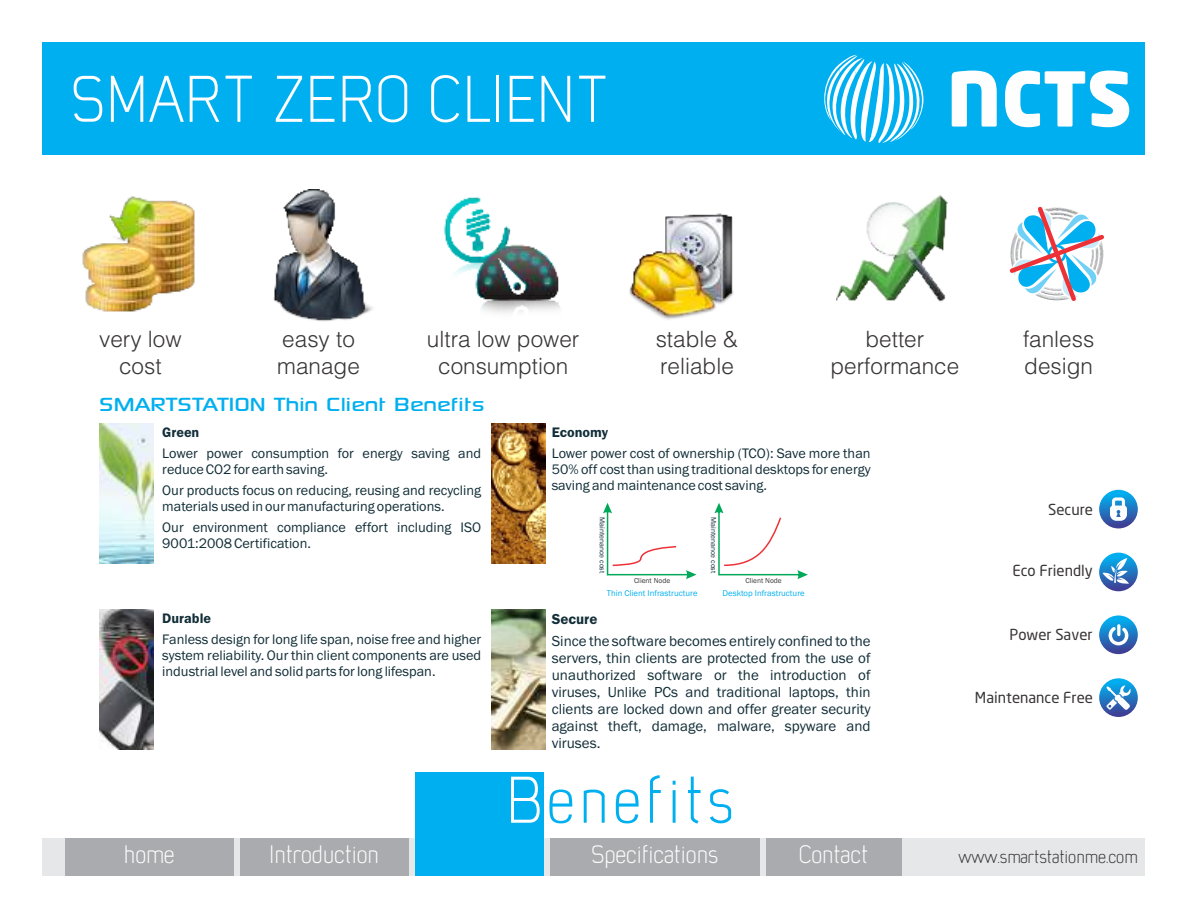
<style>
.page{position:relative;width:1188px;height:918px;background:#fff}
.page>*{position:absolute;margin:0;border:0;box-sizing:border-box;transform-origin:0 0}
.t1{font:300 70.5px "Mister Giacco";color:#fefefe}
.t2{font:300 70.5px "Mister Giacco";letter-spacing:.06em;color:#00afef}
.t3{font:300 27px "Mister Giacco";color:#fefefe}
.t4{font:27px "Sony Sketch EF";color:#00afef}
.t5{font:300 22.5px/26.8px "Helv";color:#373435;text-align:center}
.t6{font:300 19.5px "Mister Giacco";color:#373435}
.t7{font:15px/17px "Franklin Gothic";color:#112d37;text-align:justify}
.t8{font:15px "Neo Sans";color:#373435}
.t9{font:600 15px "Franklin Gothic";color:#112d37}
.t10{font:14.25px/16.2px "Franklin Gothic";color:#112d37}
.t11{font:600 14.25px "Franklin Gothic";color:#112d37}
.t12{font:8.7px "Franklin Gothic";color:#00afef}
.t13{font:7.35px "Franklin Gothic";color:#112d37}
.t14{font:7.35px "Franklin Gothic";color:#373435}
.s1{color:#fefefe}
</style>
<div class="page">
<div style="left:43px;top:838px;width:1102px;height:37px;background:#e6e7e8"></div>
<svg style="left:1099px;top:490px;width:39px;height:38px"></svg>
<svg style="left:1110px;top:497px;width:17px;height:24px"></svg>
<svg style="left:1099px;top:615px;width:39px;height:39px"></svg>
<svg style="left:1109px;top:624px;width:19px;height:21px"></svg>
<svg style="left:1099px;top:553px;width:39px;height:38px"></svg>
<svg style="left:1102px;top:558px;width:27px;height:26px"></svg>
<svg style="left:1099px;top:678px;width:39px;height:39px"></svg>
<svg style="left:1106px;top:685px;width:25px;height:25px"></svg>
<img style="left:82px;top:196px;width:113px;height:116px">
<img style="left:273px;top:189px;width:100px;height:133px">
<img style="left:444px;top:197px;width:116px;height:116px">
<img style="left:836px;top:195px;width:111px;height:107px">
<svg style="left:1009px;top:206px;width:95px;height:95px"></svg>
<img style="left:630px;top:213px;width:104px;height:107px">
<img style="left:100px;top:424px;width:54px;height:139px">
<img style="left:492px;top:424px;width:54px;height:139px">
<img style="left:492px;top:610px;width:54px;height:140px">
<svg style="left:603px;top:503px;width:93px;height:76px"></svg>
<svg style="left:714px;top:503px;width:94px;height:76px"></svg>
<img style="left:100px;top:610px;width:54px;height:140px">
<div style="left:43px;top:43px;width:1102px;height:112px;background:#00afef"></div>
<svg style="left:952px;top:71px;width:177px;height:56px"></svg>
<svg style="left:824px;top:55px;width:100px;height:88px"></svg>
<div style="left:550px;top:838px;width:210px;height:37px;background:#a9abae"></div>
<div style="left:65px;top:838px;width:169px;height:37px;background:#a9abae"></div>
<div style="left:766px;top:838px;width:135px;height:37px;background:#a9abae"></div>
<div style="left:415px;top:772px;width:129px;height:103px;background:#00afef"></div>
<div style="left:240px;top:838px;width:169px;height:37px;background:#a9abae"></div>
<h1 class="t1" style="left:70px;top:60px;width:540px">SMART ZERO CLIENT</h1>
<h3 class="t5" style="left:427px;top:327px;width:154px">ultra low power consumption</h3>
<h3 class="t5" style="left:1023px;top:327px;width:73px;text-align:left">fanless design</h3>
<h3 class="t5" style="left:99px;top:327px;width:84px">very low cost</h3>
<h3 class="t5" style="left:277px;top:327px;width:84px;text-align:left">easy to manage</h3>
<h3 class="t5" style="left:831px;top:327px;width:130px">better performance</h3>
<h3 class="t5" style="left:656px;top:327px;width:84px;text-align:left">stable &amp; reliable</h3>
<h2 class="t4" style="left:100px;top:391px;width:387px">SMARTSTATION Thin Client Benefits</h2>
<p class="t11" style="left:162px;top:427px;width:39px">Green</p>
<p class="t10" style="left:162px;top:446px;width:320px">Lower power consumption for energy saving and reduce CO2 for earth saving.</p>
<p class="t10" style="left:162px;top:483px;width:320px">Our products focus on reducing, reusing and recycling materials used in our manufacturing operations.</p>
<p class="t10" style="left:162px;top:520px;width:320px">Our environment compliance effort including ISO<br>9001:2008 Certification.</p>
<p class="t11" style="left:162px;top:613px;width:50px">Durable</p>
<p class="t10" style="left:162px;top:632px;width:320px;text-align:justify">Fanless design for long life span, noise free and higher system reliability. Our thin client components are used industrial level and solid parts for long lifespan.</p>
<p class="t11" style="left:552px;top:427px;width:58px">Economy</p>
<p class="t10" style="left:552px;top:446px;width:320px;text-align:justify">Lower power cost of ownership (TCO): Save more than 50% off cost than using traditional desktops for energy saving and maintenance cost saving.</p>
<p class="t13" style="left:605px;top:517px;width:57px;rotate:90deg">Maintenance cost</p>
<p class="t14" style="left:634px;top:578px;width:38px">Client Node</p>
<p class="t12" style="left:607px;top:590px;width:92px">Thin Client Infrastructure</p>
<p class="t13" style="left:716px;top:517px;width:57px;rotate:90deg">Maintenance cost</p>
<p class="t14" style="left:745px;top:578px;width:38px">Client Node</p>
<p class="t12" style="left:723px;top:590px;width:84px">Desktop Infrastructure</p>
<p class="t9" style="left:552px;top:613px;width:47px">Secure</p>
<p class="t7" style="left:552px;top:634px;width:320px">Since the software becomes entirely confined to the servers, thin clients are protected from the use of unauthorized software or the introduction of viruses, Unlike PCs and traditional laptops, thin clients are locked down and offer greater security against theft, damage, malware, spyware and viruses.</p>
<h1 class="t2" style="left:506px;top:760px;width:229px"><span class="s1">B</span>enefits</h1>
<p class="t8" style="left:1048px;top:503px;width:46px">Secure</p>
<p class="t8" style="left:1012px;top:565px;width:82px">Eco Friendly</p>
<p class="t8" style="left:1010px;top:629px;width:85px">Power Saver</p>
<p class="t8" style="left:975px;top:692px;width:120px">Maintenance Free</p>
<h2 class="t3" style="left:124px;top:839px;width:52px">home</h2>
<h2 class="t3" style="left:591px;top:839px;width:129px">Specifications</h2>
<h2 class="t3" style="left:799px;top:839px;width:71px">Contact</h2>
<h3 class="t6" style="left:959px;top:846px;width:181px">www.smartstationme.com</h3>
<h2 class="t3" style="left:269px;top:839px;width:111px">Introduction</h2>
</div>
